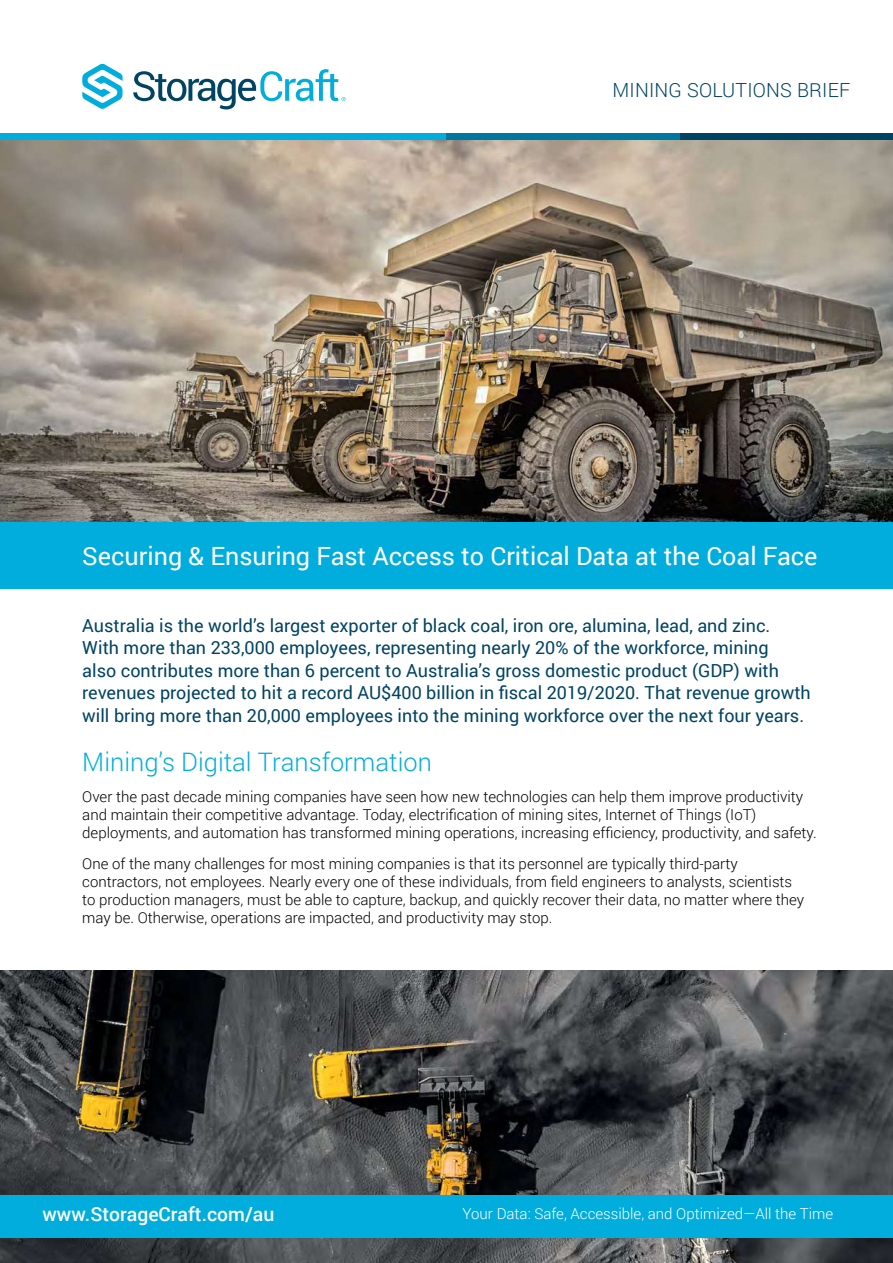
<style>
.page{position:relative;width:893px;height:1263px;background:#fff}
.page>*{position:absolute;margin:0;border:0;box-sizing:border-box;transform-origin:0 0}
.t1{font:300 25.5px "Roboto";color:#00addc}
.t2{font:25.05px "Roboto";color:#fff}
.t3{font:300 19.5px "Roboto";letter-spacing:.01em;color:#004463}
.t4{font:500 19.35px "Roboto";color:#fff}
.t5{font:18px/22.5px "Roboto";color:#004463}
.t6{font:300 15px/18px "Roboto";color:#000}
.t7{font:300 15px "Roboto";color:#fff}
</style>
<div class="page">
<img style="left:0;top:971px;width:893px;height:292px">
<img style="left:0;top:140px;width:893px;height:382px">
<div style="left:0;top:1194px;width:893px;height:43px;background:#00addc"></div>
<div style="left:0;top:522px;width:893px;height:66px;background:#00addc"></div>
<svg style="left:82px;top:64px;width:41px;height:45px"></svg>
<svg style="left:133px;top:69px;width:213px;height:40px"></svg>
<div style="left:0;top:134px;width:446px;height:6px;background:#00addc"></div>
<div style="left:680px;top:134px;width:213px;height:6px;background:#004463"></div>
<div style="left:446px;top:134px;width:234px;height:6px;background:#00779e"></div>
<h3 class="t3" style="left:612px;top:76px;width:239px">MINING SOLUTIONS BRIEF</h3>
<h2 class="t2" style="left:82px;top:539px;width:737px">Securing &amp; Ensuring Fast Access to Critical Data at the Coal Face</h2>
<p class="t5" style="left:82px;top:613px;width:730px">Australia is the world’s largest exporter of black coal, iron ore, alumina, lead, and zinc.<br>With more than 233,000 employees, representing nearly 20% of the workforce, mining<br>also contributes more than 6 percent to Australia’s gross domestic product (GDP) with revenues projected to hit a record AU$400 billion in fiscal 2019/2020. That revenue growth will bring more than 20,000 employees into the mining workforce over the next four years.</p>
<h1 class="t1" style="left:82px;top:744px;width:351px">Mining’s Digital Transformation</h1>
<p class="t6" style="left:82px;top:787px;width:736px">Over the past decade mining companies have seen how new technologies can help them improve productivity and maintain their competitive advantage. Today, electrification of mining sites, Internet of Things (IoT) deployments, and automation has transformed mining operations, increasing efficiency, productivity, and safety.</p>
<p class="t6" style="left:82px;top:854px;width:723px">One of the many challenges for most mining companies is that its personnel are typically third-party contractors, not employees. Nearly every one of these individuals, from field engineers to analysts, scientists to production managers, must be able to capture, backup, and quickly recover their data, no matter where they may be. Otherwise, operations are impacted, and productivity may stop.</p>
<p class="t4" style="left:43px;top:1200px;width:233px">www.StorageCraft.com/au</p>
<p class="t7" style="left:463px;top:1203px;width:372px">Your Data: Safe, Accessible, and Optimized—All the Time</p>
</div>
